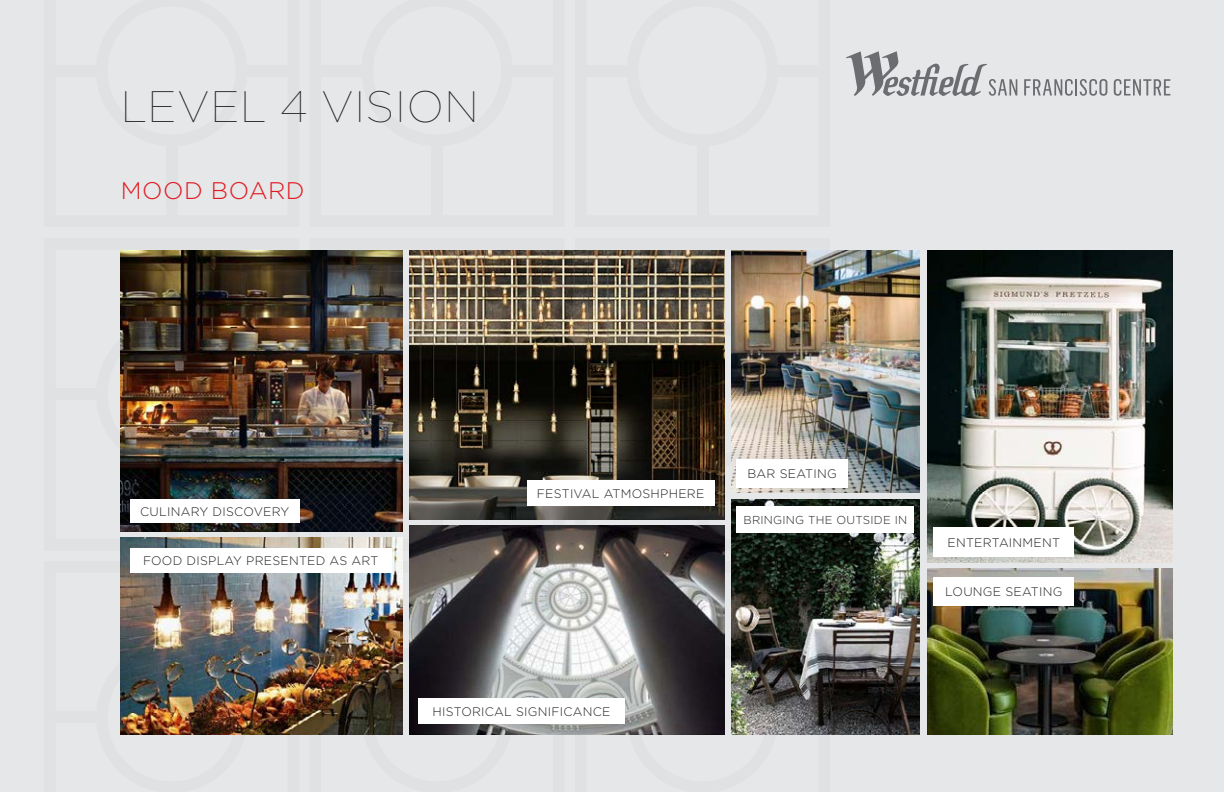
<style>
.page{position:relative;width:1224px;height:792px;background:#e6e7e9}
.page>*{position:absolute;margin:0;border:0;box-sizing:border-box;transform-origin:0 0}
.t1{font:100 44px "Gotham";letter-spacing:.02em;color:#231f20}
.t2{font:300 24px "Gotham";letter-spacing:.02em;color:#e21a21}
.t3{font:300 12.4px "Gotham";letter-spacing:.02em;color:#231f20}
.t4{font:300 11.6px "Gotham";letter-spacing:.02em;color:#231f20}
</style>
<div class="page">
<svg style="left:120px;top:250px;width:179px;height:301px"></svg>
<div style="left:51px;top:388px;width:239px;height:12px;background:#e0e1e3"></div>
<svg style="left:166px;top:531px;width:12px;height:7px"></svg>
<svg style="left:120px;top:319px;width:1px;height:151px"></svg>
<svg style="left:309px;top:250px;width:256px;height:301px"></svg>
<svg style="left:431px;top:519px;width:12px;height:6px"></svg>
<svg style="left:402px;top:319px;width:7px;height:151px"></svg>
<svg style="left:575px;top:250px;width:255px;height:301px"></svg>
<svg style="left:697px;top:519px;width:11px;height:6px"></svg>
<svg style="left:724px;top:319px;width:8px;height:151px"></svg>
<div style="left:51px;top:711px;width:239px;height:12px;background:#e0e1e3"></div>
<svg style="left:361px;top:642px;width:152px;height:93px"></svg>
<svg style="left:627px;top:642px;width:151px;height:93px"></svg>
<img style="left:121px;top:250px;width:281px;height:281px">
<img style="left:121px;top:538px;width:281px;height:196px">
<img style="left:409px;top:525px;width:315px;height:209px">
<img style="left:409px;top:250px;width:315px;height:269px">
<img style="left:928px;top:251px;width:244px;height:311px">
<img style="left:732px;top:251px;width:187px;height:242px">
<img style="left:732px;top:499px;width:187px;height:235px">
<img style="left:928px;top:569px;width:244px;height:165px">
<svg style="left:846px;top:51px;width:171px;height:45px"></svg>
<svg style="left:1024px;top:79px;width:83px;height:17px"></svg>
<svg style="left:1114px;top:79px;width:56px;height:17px"></svg>
<div style="left:130px;top:499px;width:170px;height:24px;background:#fff"></div>
<div style="left:527px;top:480px;width:187px;height:26px;background:#fff"></div>
<div style="left:130px;top:548px;width:262px;height:25px;background:#fff"></div>
<div style="left:418px;top:698px;width:207px;height:26px;background:#fff"></div>
<div style="left:737px;top:459px;width:111px;height:28px;background:#fff"></div>
<div style="left:934px;top:577px;width:140px;height:28px;background:#fff"></div>
<div style="left:934px;top:527px;width:140px;height:29px;background:#fff"></div>
<div style="left:737px;top:506px;width:177px;height:27px;background:#fff"></div>
<p class="t1" style="left:121px;top:79px;width:359px">LEVEL 4 VISION</p>
<p class="t2" style="left:121px;top:176px;width:185px">MOOD BOARD</p>
<p class="t3" style="left:140px;top:504px;width:151px">CULINARY DISCOVERY</p>
<p class="t3" style="left:143px;top:553px;width:237px">FOOD DISPLAY PRESENTED AS ART</p>
<p class="t3" style="left:537px;top:486px;width:169px">FESTIVAL ATMOSHPHERE</p>
<p class="t3" style="left:747px;top:466px;width:91px">BAR SEATING</p>
<p class="t4" style="left:744px;top:513px;width:165px">BRINGING THE OUTSIDE IN</p>
<p class="t3" style="left:948px;top:535px;width:114px">ENTERTAINMENT</p>
<p class="t3" style="left:945px;top:584px;width:119px">LOUNGE SEATING</p>
<p class="t3" style="left:433px;top:704px;width:179px">HISTORICAL SIGNIFICANCE</p>
</div>
